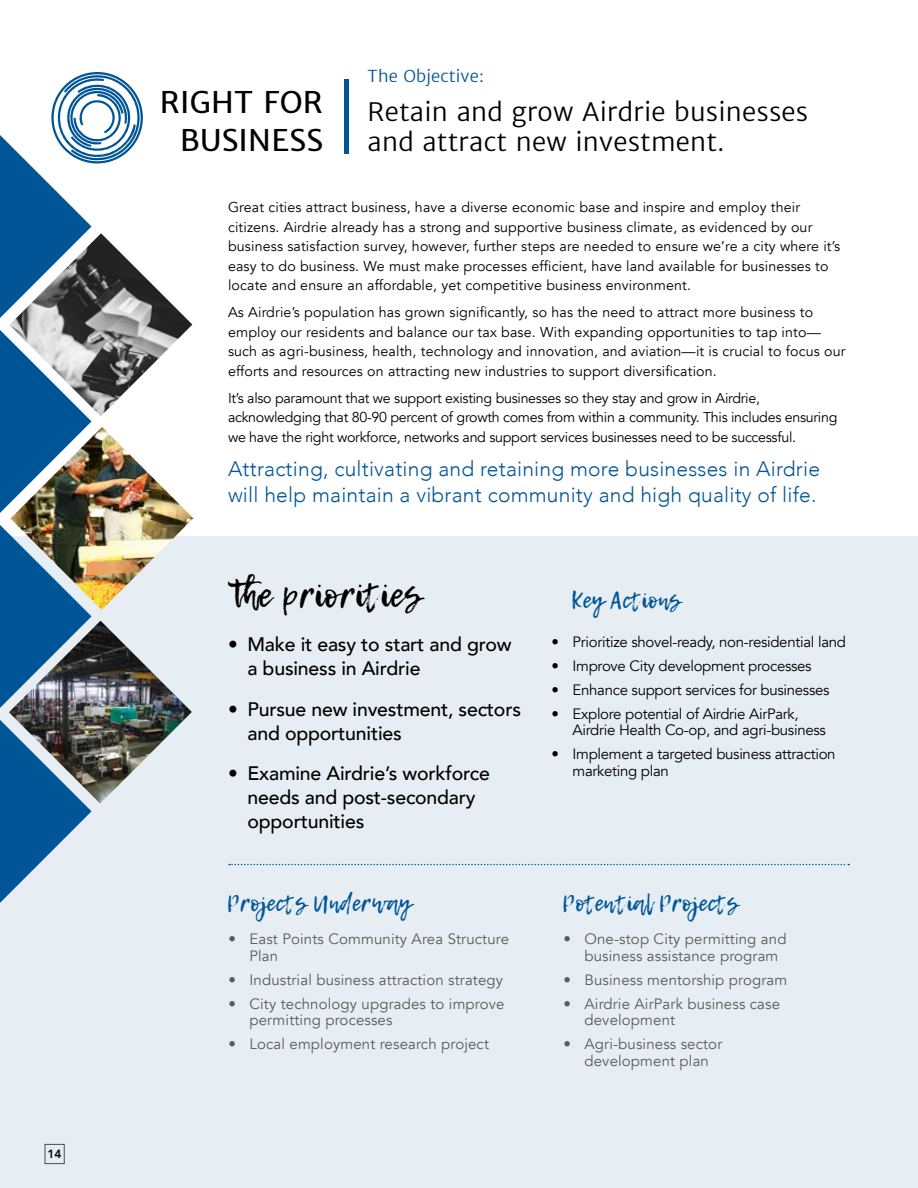
<style>
.page{position:relative;width:918px;height:1188px;background:#fff}
.page>*{position:absolute;margin:0;border:0;box-sizing:border-box;transform-origin:0 0}
.t1{font:34.5px "Lemon Tuesday";letter-spacing:.01em;color:#000}
.t2{font:30px/37.5px "Merriweather Sans";letter-spacing:.01em;color:#000;text-align:right}
.t3{font:300 25.5px/30px "Merriweather Sans";letter-spacing:.01em;color:#000}
.t4{font:22.5px "Lemon Tuesday";letter-spacing:.01em;color:#005596}
.t5{font:300 21px/25.5px "Avenir";letter-spacing:.01em;color:#005596}
.t6{font:500 19.5px/24px "Avenir";letter-spacing:-.01em;color:#000}
.t7{font:300 16.5px "Merriweather Sans";letter-spacing:.01em;color:#005596}
.t8{font:15px/16.5px "Avenir";letter-spacing:.01em;color:#595c59}
.t9{font:15px/16.5px "Avenir";letter-spacing:-.02em;color:#000}
.t10{font:14.25px/19.5px "Avenir";letter-spacing:.01em;color:#000}
.t11{font:14.25px/19.5px "Avenir";letter-spacing:-.02em;color:#000}
.t12{font:800 12px "Avenir";color:#000}
</style>
<div class="page">
<div style="left:0;top:537px;width:918px;height:651px;background:#e6eef4"></div>
<svg style="left:229px;top:864px;width:620px;height:1px"></svg>
<hr style="left:344px;top:79px;width:4px;height:75px;background:#005596">
<img style="left:9px;top:277px;width:183px;height:139px">
<svg style="left:0;top:330px;width:92px;height:183px;background:#5989ae"></svg>
<img style="left:10px;top:427px;width:183px;height:183px">
<img style="left:9px;top:621px;width:183px;height:183px">
<img style="left:0;top:525px;width:92px;height:183px">
<svg style="left:0;top:720px;width:92px;height:183px"></svg>
<svg style="left:0;top:72px;width:145px;height:246px"></svg>
<p class="t12" style="left:48px;top:1144px;width:16px">14</p>
<p class="t7" style="left:368px;top:66px;width:118px">The Objective:</p>
<h2 class="t2" style="left:160px;top:84px;width:165px">RIGHT FOR<br>BUSINESS</h2>
<h3 class="t3" style="left:368px;top:97px;width:442px">Retain and grow Airdrie businesses and attract new investment.</h3>
<p class="t10" style="left:228px;top:198px;width:614px">Great cities attract business, have a diverse economic base and inspire and employ their citizens. Airdrie already has a strong and supportive business climate, as evidenced by our business satisfaction survey, however, further steps are needed to ensure we’re a city where it’s easy to do business. We must make processes efficient, have land available for businesses to locate and ensure an affordable, yet competitive business environment.</p>
<p class="t10" style="left:228px;top:303px;width:619px">As Airdrie’s population has grown significantly, so has the need to attract more business to employ our residents and balance our tax base. With expanding opportunities to tap into— such as agri-business, health, technology and innovation, and aviation—it is crucial to focus our efforts and resources on attracting new industries to support diversification.</p>
<p class="t11" style="left:228px;top:388px;width:611px">It’s also paramount that we support existing businesses so they stay and grow in Airdrie, acknowledging that 80-90 percent of growth comes from within a community. This includes ensuring we have the right workforce, networks and support services businesses need to be successful.</p>
<h3 class="t5" style="left:228px;top:456px;width:594px">Attracting, cultivating and retaining more businesses in Airdrie will help maintain a vibrant community and high quality of life.</h3>
<h1 class="t1" style="left:228px;top:575px;width:195px">the priorities</h1>
<h3 class="t6" style="left:248px;top:631px;width:266px;text-indent:-20px">• Make it easy to start and grow a business in Airdrie</h3>
<h3 class="t6" style="left:248px;top:696px;width:275px;text-indent:-20px">• Pursue new investment, sectors and opportunities</h3>
<h3 class="t6" style="left:248px;top:760px;width:244px;text-indent:-20px">• Examine Airdrie’s workforce needs and post-secondary opportunities</h3>
<h3 class="t4" style="left:227px;top:890px;width:186px">Projects Underway</h3>
<p class="t8" style="left:249px;top:931px;width:261px;text-indent:-21px">• East Points Community Area Structure<br>Plan</p>
<p class="t8" style="left:228px;top:972px;width:276px">• Industrial business attraction strategy</p>
<p class="t8" style="left:249px;top:996px;width:257px;text-indent:-21px">• City technology upgrades to improve permitting processes</p>
<p class="t8" style="left:228px;top:1036px;width:262px">• Local employment research project</p>
<h3 class="t4" style="left:571px;top:587px;width:111px">Key Actions</h3>
<p class="t9" style="left:552px;top:633px;width:296px">• Prioritize shovel-ready, non-residential land</p>
<p class="t9" style="left:552px;top:657px;width:262px">• Improve City development processes</p>
<p class="t9" style="left:552px;top:681px;width:279px">• Enhance support services for businesses</p>
<p class="t9" style="left:573px;top:705px;width:255px;text-indent:-21px">• Explore potential of Airdrie AirPark,<br>Airdrie Health Co-op, and agri-business</p>
<p class="t9" style="left:573px;top:746px;width:265px;text-indent:-21px">• Implement a targeted business attraction marketing plan</p>
<h3 class="t4" style="left:562px;top:890px;width:178px">Potential Projects</h3>
<p class="t8" style="left:585px;top:931px;width:204px;text-indent:-21px">• One-stop City permitting and business assistance program</p>
<p class="t8" style="left:564px;top:972px;width:225px">• Business mentorship program</p>
<p class="t8" style="left:585px;top:996px;width:197px;text-indent:-21px">• Airdrie AirPark business case development</p>
<p class="t8" style="left:564px;top:1036px;width:160px;text-align:center">• Agri-business sector development plan</p>
</div>
